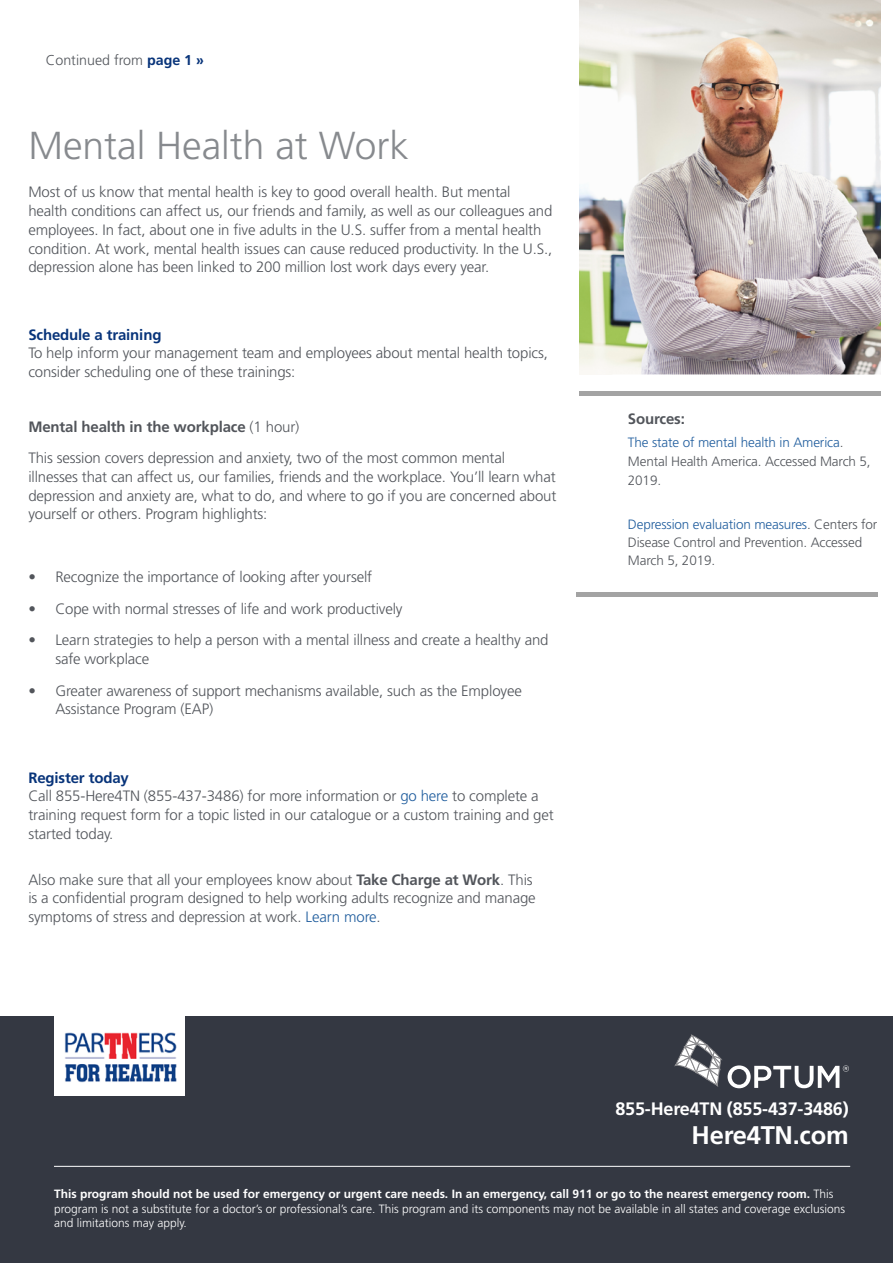
<style>
.page{position:relative;width:893px;height:1263px;background:#fff}
.page>*{position:absolute;margin:0;border:0;box-sizing:border-box;transform-origin:0 0}
.t1{font:300 39px "Frutiger LT Std";color:#878a8e}
.t2{font:700 25.5px "Frutiger LT Std";letter-spacing:-.01em;color:#fff}
.t3{font:700 18px "Frutiger LT Std";letter-spacing:-.01em;color:#fff}
.t4{font:300 15px/18.8px "Frutiger LT Std";letter-spacing:-.01em;color:#52555b}
.t5{font:700 15px "Frutiger LT Std";letter-spacing:-.01em;color:#08347a}
.t6{font:700 15px "Frutiger LT Std";letter-spacing:-.01em;color:#52555b}
.t7{font:300 14.25px "Frutiger LT Std";color:#52555b}
.t8{font:300 13.5px/18.8px "Frutiger LT Std";letter-spacing:-.01em;color:#52555b}
.t9{font:300 12px/14.4px "Frutiger LT Std";color:#fff}
.s1{font-weight:700;color:#08347a}
.s2{font-weight:700}
.s3{color:#215e9e}
</style>
<div class="page">
<img style="left:579px;top:0;width:302px;height:374px">
<div style="left:0;top:1016px;width:893px;height:247px;background:#343842"></div>
<hr style="left:54px;top:1166px;width:796px;height:1px;background:#fff">
<img style="left:54px;top:1016px;width:130px;height:79px">
<svg style="left:675px;top:1034px;width:47px;height:52px"></svg>
<svg style="left:728px;top:1065px;width:121px;height:23px"></svg>
<div style="left:579px;top:391px;width:302px;height:5px;background:#a3a3a3"></div>
<div style="left:576px;top:592px;width:301px;height:5px;background:#a3a3a3"></div>
<p class="t7" style="left:46px;top:52px;width:160px">Continued from <span class="s1">page 1 »</span></p>
<h1 class="t1" style="left:28px;top:123px;width:382px">Mental Health at Work</h1>
<p class="t4" style="left:28px;top:183px;width:526px">Most of us know that mental health is key to good overall health. But mental health conditions can affect us, our friends and family, as well as our colleagues and employees. In fact, about one in five adults in the U.S. suffer from a mental health condition. At work, mental health issues can cause reduced productivity. In the U.S., depression alone has been linked to 200 million lost work days every year.</p>
<p class="t5" style="left:28px;top:326px;width:135px">Schedule a training</p>
<p class="t4" style="left:28px;top:344px;width:521px">To help inform your management team and employees about mental health topics, consider scheduling one of these trainings:</p>
<p class="t4" style="left:28px;top:411px;width:478px;line-height:31.5px"><span class="s2">Mental health in the workplace</span> (1 hour)<br>This session covers depression and anxiety, two of the most common mental</p>
<p class="t4" style="left:28px;top:467px;width:530px;text-align:justify">illnesses that can affect us, our families, friends and the workplace. You’ll learn what depression and anxiety are, what to do, and where to go if you are concerned about yourself or others. Program highlights:</p>
<p class="t4" style="left:28px;top:568px;width:345px">• Recognize the importance of looking after yourself</p>
<p class="t4" style="left:28px;top:599px;width:376px">• Cope with normal stresses of life and work productively</p>
<p class="t4" style="left:55px;top:631px;width:495px;text-indent:-27px">• Learn strategies to help a person with a mental illness and create a healthy and safe workplace</p>
<p class="t4" style="left:55px;top:681px;width:468px;text-indent:-27px">• Greater awareness of support mechanisms available, such as the Employee<br>Assistance Program (EAP)</p>
<p class="t4" style="left:28px;top:768px;width:527px"><span class="s1">Register today<br></span>Call 855-Here4TN (855-437-3486) for more information or <span class="s3">go here</span> to complete a training request form for a topic listed in our catalogue or a custom training and get started today.</p>
<p class="t4" style="left:28px;top:870px;width:509px">Also make sure that all your employees know about <span class="s2">Take Charge at Work</span>. This is a confidential program designed to help working adults recognize and manage symptoms of stress and depression at work. <span class="s3">Learn more</span>.</p>
<p class="t6" style="left:628px;top:410px;width:59px">Sources:</p>
<p class="t8" style="left:628px;top:433px;width:244px"><span class="s3">The state of mental health in America</span>.<br>Mental Health America. Accessed March 5,<br>2019.</p>
<p class="t8" style="left:628px;top:516px;width:251px;line-height:18px"><span class="s3">Depression evaluation measures</span>. Centers for<br>Disease Control and Prevention. Accessed<br>March 5, 2019.</p>
<p class="t3" style="left:615px;top:1098px;width:235px">855-Here4TN (855-437-3486)</p>
<h2 class="t2" style="left:692px;top:1120px;width:159px">Here4TN.com</h2>
<p class="t9" style="left:54px;top:1187px;width:793px"><span class="s2">This program should not be used for emergency or urgent care needs. In an emergency, call 911 or go to the nearest emergency room.</span> This program is not a substitute for a doctor’s or professional’s care. This program and its components may not be available in all states and coverage exclusions and limitations may apply.</p>
</div>
